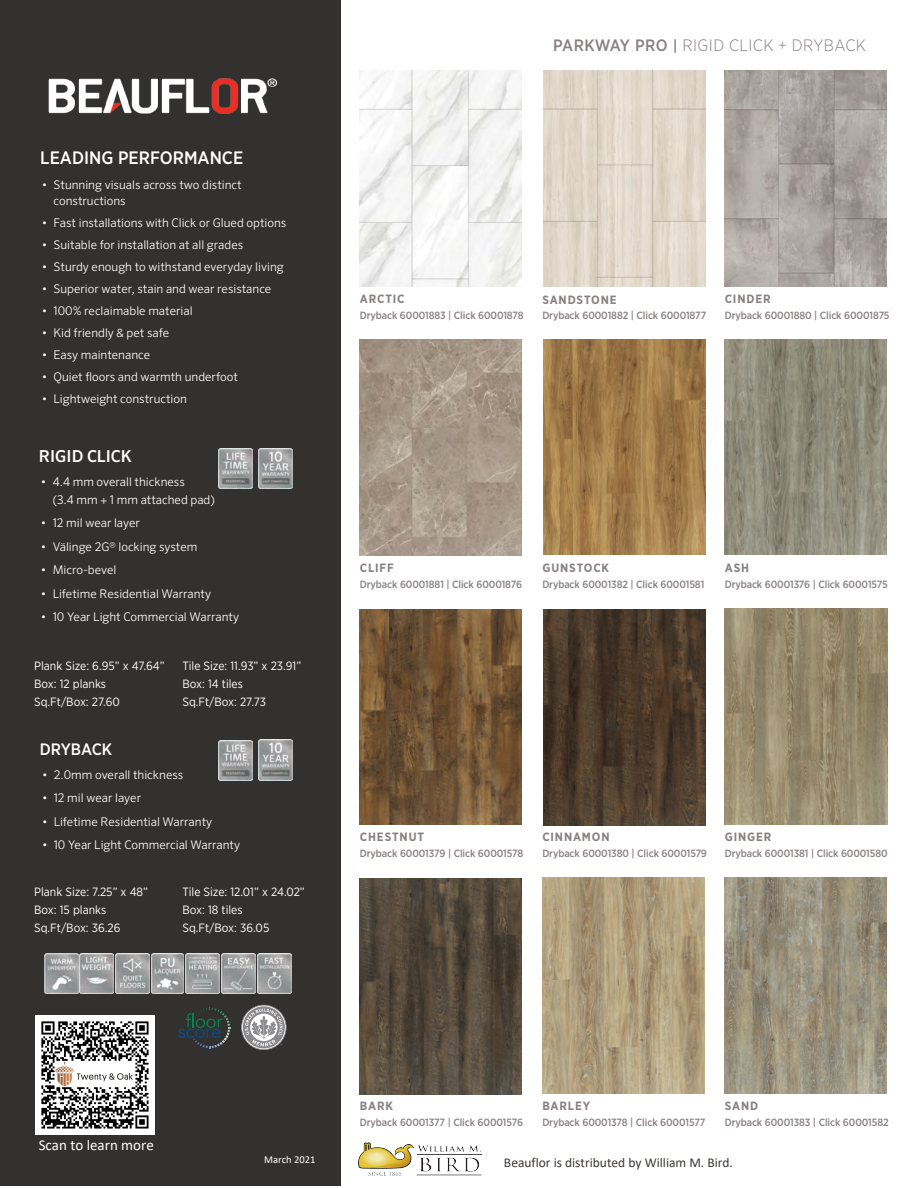
<style>
.page{position:relative;width:918px;height:1188px;background:#fff}
.page>*{position:absolute;margin:0;border:0;box-sizing:border-box;transform-origin:0 0}
.t1{font:500 18px "Gotham Narrow";color:#fff}
.t2{font:300 16.5px "Gotham Narrow";letter-spacing:.025em;color:#888181}
.BULLETS{font:500 16.5px "Sero OT";color:#fff}
.t3{font:500 16.5px "Gotham Narrow";color:#fff}
.t4{font:15px "Calibri";color:#fff}
.t5{font:13.5px "Calibri";color:#3b3835}
.t6{font:300 12px/16.5px "Sero OT";color:#fff}
.t7{font:12px "Gotham Narrow";color:#fff}
.Body{font:700 12px "Gotham Narrow";letter-spacing:.07em;color:#888181}
.Body-2{font:500 10.5px "Gotham Narrow";letter-spacing:-.01em;color:#888181}
.t8{font:10.5px "Calibri";color:#fff}
.s1{font-weight:500}
.s2{font-weight:500;font-size:14.85px}
</style>
<div class="page">
<div style="left:0;top:0;width:341px;height:1186px;background:#333030"></div>
<svg style="left:241px;top:1005px;width:46px;height:45px"></svg>
<img style="left:152px;top:953px;width:140px;height:41px">
<img style="left:219px;top:448px;width:34px;height:41px">
<img style="left:258px;top:448px;width:34px;height:41px">
<img style="left:116px;top:953px;width:34px;height:41px">
<img style="left:80px;top:953px;width:34px;height:41px">
<img style="left:44px;top:953px;width:34px;height:41px">
<svg style="left:178px;top:1007px;width:52px;height:41px"></svg>
<img style="left:219px;top:740px;width:34px;height:40px">
<img style="left:258px;top:740px;width:34px;height:40px">
<img style="left:724px;top:608px;width:164px;height:216px">
<img style="left:725px;top:878px;width:162px;height:216px">
<img style="left:360px;top:878px;width:162px;height:216px">
<img style="left:360px;top:609px;width:162px;height:215px">
<img style="left:543px;top:339px;width:162px;height:216px">
<img style="left:360px;top:339px;width:162px;height:216px">
<img style="left:725px;top:70px;width:162px;height:216px">
<img style="left:543px;top:70px;width:162px;height:216px">
<img style="left:543px;top:609px;width:162px;height:216px">
<img style="left:543px;top:878px;width:162px;height:216px">
<img style="left:360px;top:70px;width:162px;height:216px">
<img style="left:725px;top:339px;width:162px;height:216px">
<img style="left:359px;top:1142px;width:122px;height:34px">
<img style="left:48px;top:78px;width:230px;height:36px">
<img style="left:35px;top:1015px;width:119px;height:119px">
<p class="t1" style="left:40px;top:146px;width:205px">LEADING PERFORMANCE</p>
<p class="t6" style="left:54px;top:176px;width:190px;text-indent:-12px">• Stunning visuals across two distinct constructions</p>
<p class="t6" style="left:42px;top:215px;width:246px">• Fast installations with Click or Glued options</p>
<p class="t6" style="left:42px;top:237px;width:203px">• Suitable for installation at all grades</p>
<p class="t6" style="left:42px;top:259px;width:243px">• Sturdy enough to withstand everyday living</p>
<p class="t6" style="left:42px;top:281px;width:231px">• Superior water, stain and wear resistance</p>
<p class="t6" style="left:42px;top:303px;width:152px">• 100% reclaimable material</p>
<p class="t6" style="left:42px;top:325px;width:129px">• Kid friendly &amp; pet safe</p>
<p class="t6" style="left:42px;top:347px;width:110px">• Easy maintenance</p>
<p class="t6" style="left:42px;top:369px;width:198px">• Quiet floors and warmth underfoot</p>
<p class="t6" style="left:42px;top:391px;width:147px">• Lightweight construction</p>
<p class="BULLETS" style="left:39px;top:446px;width:95px">RIGID CLICK</p>
<p class="t6" style="left:53px;top:472px;width:164px;line-height:18px;text-indent:-12px">• 4.4 mm overall thickness<br>(3.4 mm + 1 mm attached pad)</p>
<p class="t6" style="left:41px;top:515px;width:101px">• 12 mil wear layer</p>
<p class="t6" style="left:41px;top:538px;width:158px">• Välinge 2G® locking system</p>
<p class="t6" style="left:41px;top:562px;width:77px">• Micro-bevel</p>
<p class="t6" style="left:41px;top:585px;width:172px">• Lifetime Residential Warranty</p>
<p class="t6" style="left:41px;top:609px;width:200px">• 10 Year Light Commercial Warranty</p>
<p class="t7" style="left:34px;top:658px;width:132px">Plank Size: 6.95” x 47.64”</p>
<p class="t7" style="left:34px;top:676px;width:73px">Box: 12 planks</p>
<p class="t7" style="left:34px;top:694px;width:87px">Sq.Ft/Box: 27.60</p>
<p class="t7" style="left:183px;top:658px;width:120px">Tile Size: 11.93” x 23.91”</p>
<p class="t7" style="left:183px;top:676px;width:62px">Box: 14 tiles</p>
<p class="t7" style="left:183px;top:694px;width:85px">Sq.Ft/Box: 27.73</p>
<p class="t3" style="left:40px;top:739px;width:74px">DRYBACK</p>
<p class="t6" style="left:42px;top:766px;width:143px">• 2.0mm overall thickness</p>
<p class="t6" style="left:42px;top:790px;width:101px">• 12 mil wear layer</p>
<p class="t6" style="left:42px;top:813px;width:172px">• Lifetime Residential Warranty</p>
<p class="t6" style="left:42px;top:837px;width:200px">• 10 Year Light Commercial Warranty</p>
<p class="t7" style="left:34px;top:885px;width:115px">Plank Size: 7.25” x 48”</p>
<p class="t7" style="left:34px;top:903px;width:73px">Box: 15 planks</p>
<p class="t7" style="left:34px;top:921px;width:88px">Sq.Ft/Box: 36.26</p>
<p class="t7" style="left:183px;top:885px;width:124px">Tile Size: 12.01” x 24.02”</p>
<p class="t7" style="left:183px;top:903px;width:62px">Box: 18 tiles</p>
<p class="t7" style="left:183px;top:921px;width:88px">Sq.Ft/Box: 36.05</p>
<p class="t2" style="left:553px;top:35px;width:314px"><span class="s1">PARKWAY PRO</span> <span class="s2">|</span> RIGID CLICK + DRYBACK</p>
<p class="Body" style="left:360px;top:291px;width:46px">ARCTIC</p>
<p class="Body-2" style="left:360px;top:309px;width:165px">Dryback 60001883 | Click 60001878</p>
<p class="Body" style="left:542px;top:292px;width:76px">SANDSTONE</p>
<p class="Body-2" style="left:542px;top:309px;width:165px">Dryback 60001882 | Click 60001877</p>
<p class="Body" style="left:725px;top:291px;width:47px">CINDER</p>
<p class="Body-2" style="left:725px;top:309px;width:166px">Dryback 60001880 | Click 60001875</p>
<p class="Body" style="left:360px;top:560px;width:35px">CLIFF</p>
<p class="Body-2" style="left:360px;top:578px;width:164px">Dryback 60001881 | Click 60001876</p>
<p class="Body" style="left:542px;top:560px;width:68px">GUNSTOCK</p>
<p class="Body-2" style="left:542px;top:578px;width:164px">Dryback 60001382 | Click 60001581</p>
<p class="Body" style="left:725px;top:560px;width:26px">ASH</p>
<p class="Body-2" style="left:725px;top:578px;width:165px">Dryback 60001376 | Click 60001575</p>
<p class="Body" style="left:360px;top:830px;width:66px">CHESTNUT</p>
<p class="Body-2" style="left:360px;top:847px;width:165px">Dryback 60001379 | Click 60001578</p>
<p class="Body" style="left:542px;top:830px;width:69px">CINNAMON</p>
<p class="Body-2" style="left:542px;top:847px;width:166px">Dryback 60001380 | Click 60001579</p>
<p class="Body" style="left:725px;top:830px;width:48px">GINGER</p>
<p class="Body-2" style="left:725px;top:847px;width:164px">Dryback 60001381 | Click 60001580</p>
<p class="t4" style="left:39px;top:1135px;width:117px">Scan to learn more</p>
<p class="t8" style="left:264px;top:1152px;width:53px">March 2021</p>
<p class="Body" style="left:360px;top:1098px;width:35px">BARK</p>
<p class="Body-2" style="left:360px;top:1116px;width:165px">Dryback 60001377 | Click 60001576</p>
<p class="Body" style="left:542px;top:1098px;width:49px">BARLEY</p>
<p class="Body-2" style="left:542px;top:1116px;width:164px">Dryback 60001378 | Click 60001577</p>
<p class="Body" style="left:725px;top:1098px;width:35px">SAND</p>
<p class="Body-2" style="left:725px;top:1116px;width:165px">Dryback 60001383 | Click 60001582</p>
<p class="t5" style="left:504px;top:1153px;width:231px">Beauflor is distributed by William M. Bird.</p>
</div>
